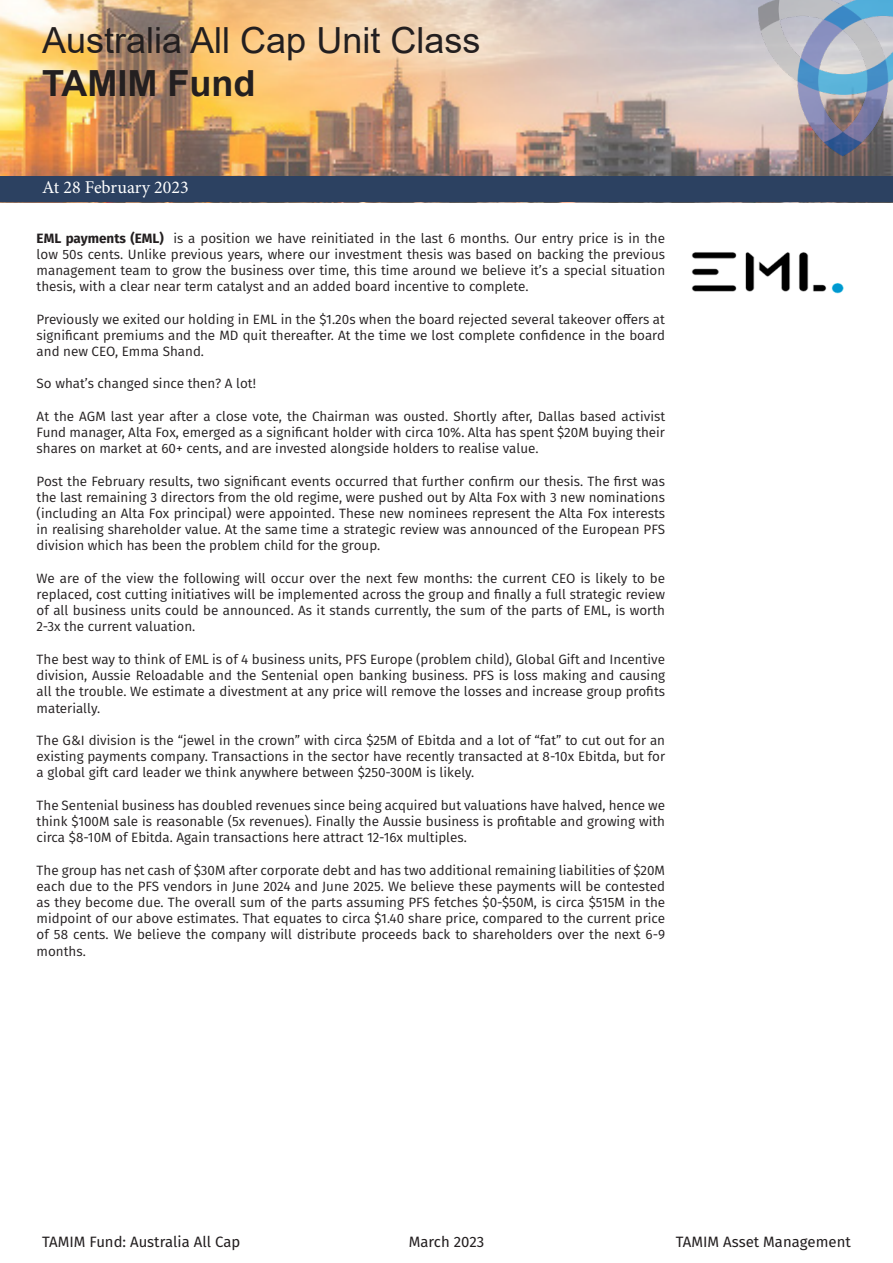
<style>
.page{position:relative;width:893px;height:1263px;background:#fff}
.page>*{position:absolute;margin:0;border:0;box-sizing:border-box;transform-origin:0 0}
.t1{font:36px "Arial";color:#231f20}
.t2{font:700 36px "Arial";color:#231f20}
.t3{font:18px "Minion Pro";color:#fff}
.t4{font:15px "Fira Sans";color:#231f20}
.t5{font:13.5px/16.2px "Fira Sans";color:#231f20;text-align:justify}
.s1{font-weight:700}
</style>
<div class="page">
<img style="left:0;top:0;width:725px;height:176px">
<div style="left:0;top:176px;width:893px;height:26px;background:#2c4161"></div>
<img style="left:725px;top:0;width:168px;height:176px">
<img style="left:691px;top:252px;width:153px;height:42px">
<p class="t1" style="left:42px;top:16px;width:440px">Australia All Cap Unit Class</p>
<p class="t2" style="left:42px;top:58px;width:215px">TAMIM Fund</p>
<p class="t3" style="left:42px;top:175px;width:148px">At 28 February 2023</p>
<p class="t5" style="left:37px;top:229px;width:630px"><span class="s1">EML payments (EML)</span> is a position we have reinitiated in the last 6 months. Our entry price is in the low 50s cents. Unlike previous years, where our investment thesis was based on backing the previous management team to grow the business over time, this time around we believe it’s a special situation thesis, with a clear near term catalyst and an added board incentive to complete.</p>
<p class="t5" style="left:37px;top:310px;width:630px">Previously we exited our holding in EML in the $1.20s when the board rejected several takeover offers at significant premiums and the MD quit thereafter. At the time we lost complete confidence in the board and new CEO, Emma Shand.</p>
<p class="t5" style="left:37px;top:375px;width:221px">So what’s changed since then? A lot!</p>
<p class="t5" style="left:37px;top:408px;width:630px">At the AGM last year after a close vote, the Chairman was ousted. Shortly after, Dallas based activist Fund manager, Alta Fox, emerged as a significant holder with circa 10%. Alta has spent $20M buying their shares on market at 60+ cents, and are invested alongside holders to realise value.</p>
<p class="t5" style="left:37px;top:472px;width:630px">Post the February results, two significant events occurred that further confirm our thesis. The first was the last remaining 3 directors from the old regime, were pushed out by Alta Fox with 3 new nominations (including an Alta Fox principal) were appointed. These new nominees represent the Alta Fox interests in realising shareholder value. At the same time a strategic review was announced of the European PFS division which has been the problem child for the group.</p>
<p class="t5" style="left:37px;top:570px;width:630px">We are of the view the following will occur over the next few months: the current CEO is likely to be replaced, cost cutting initiatives will be implemented across the group and finally a full strategic review of all business units could be announced. As it stands currently, the sum of the parts of EML, is worth 2-3x the current valuation.</p>
<p class="t5" style="left:37px;top:651px;width:630px">The best way to think of EML is of 4 business units, PFS Europe (problem child), Global Gift and Incentive division, Aussie Reloadable and the Sentenial open banking business. PFS is loss making and causing all the trouble. We estimate a divestment at any price will remove the losses and increase group profits materially.</p>
<p class="t5" style="left:37px;top:732px;width:630px">The G&amp;I division is the “jewel in the crown” with circa $25M of Ebitda and a lot of “fat” to cut out for an existing payments company. Transactions in the sector have recently transacted at 8-10x Ebitda, but for a global gift card leader we think anywhere between $250-300M is likely.</p>
<p class="t5" style="left:37px;top:796px;width:630px">The Sentenial business has doubled revenues since being acquired but valuations have halved, hence we think $100M sale is reasonable (5x revenues). Finally the Aussie business is profitable and growing with circa $8-10M of Ebitda. Again transactions here attract 12-16x multiples.</p>
<p class="t5" style="left:37px;top:861px;width:630px">The group has net cash of $30M after corporate debt and has two additional remaining liabilities of $20M each due to the PFS vendors in June 2024 and June 2025. We believe these payments will be contested as they become due. The overall sum of the parts assuming PFS fetches $0-$50M, is circa $515M in the midpoint of our above estimates. That equates to circa $1.40 share price, compared to the current price of 58 cents. We believe the company will distribute proceeds back to shareholders over the next 6-9 months.</p>
<p class="t4" style="left:42px;top:1230px;width:200px">TAMIM Fund: Australia All Cap</p>
<p class="t4" style="left:409px;top:1230px;width:77px">March 2023</p>
<p class="t4" style="left:676px;top:1230px;width:176px">TAMIM Asset Management</p>
</div>
